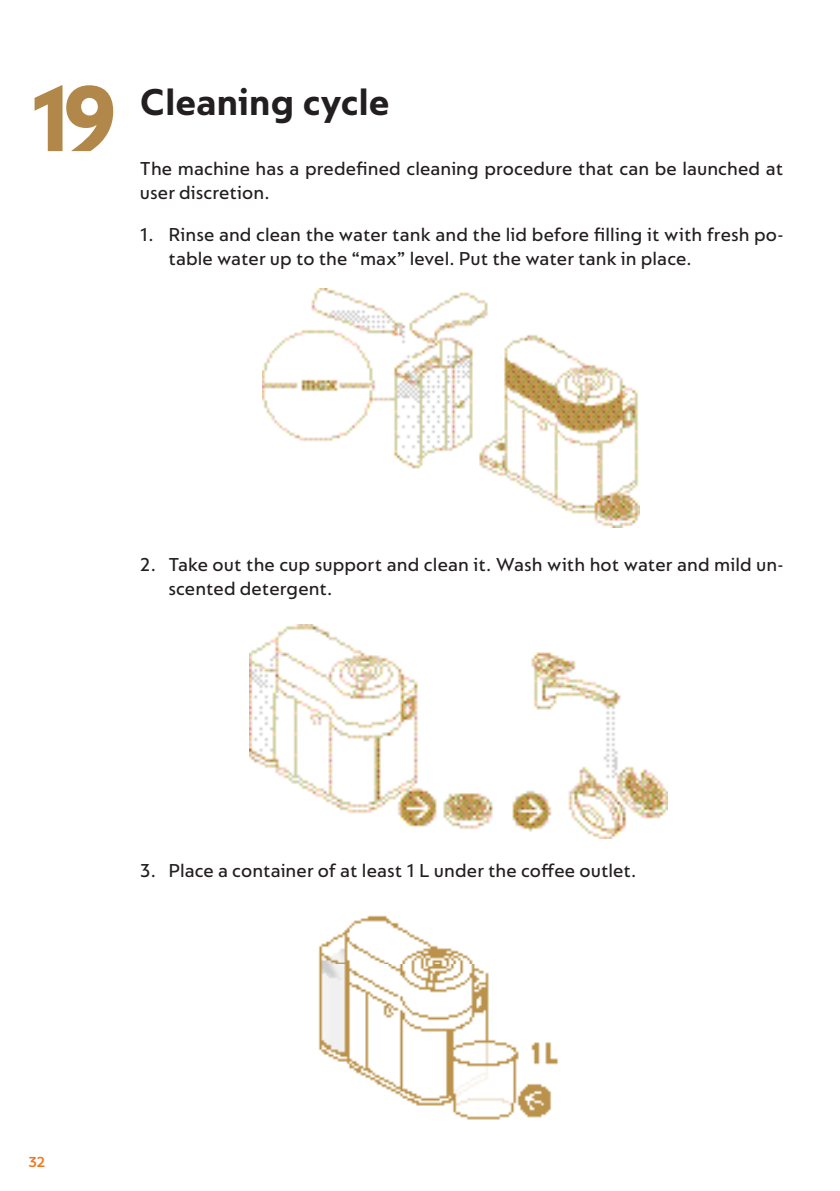
<style>
.page{position:relative;width:840px;height:1191px;background:#fff}
.page>*{position:absolute;margin:0;border:0;box-sizing:border-box;transform-origin:0 0}
.t1{font:100px "Nespresso Lucas Xtra Bd";color:#b1884a;scale:.95 1}
.TITLE_H1{font:700 40px "Nespresso Lucas";letter-spacing:-.005em;color:#231f20}
.t2{font:500 20px/24px "Nespresso Lucas";letter-spacing:.005em;color:#231f20}
.t3{font:700 14px "Nespresso";color:#f17721}
</style>
<div class="page">
<img style="left:318px;top:915px;width:241px;height:205px">
<img style="left:249px;top:624px;width:418px;height:214px">
<img style="left:263px;top:288px;width:375px;height:239px">
<h1 class="t1" style="left:28px;top:61px;width:96px">19</h1>
<p class="TITLE_H1" style="left:140px;top:79px;width:251px">Cleaning cycle</p>
<p class="t2" style="left:140px;top:156px;width:644px">The machine has a predefined cleaning procedure that can be launched at user discretion.</p>
<p class="t2" style="left:168px;top:222px;width:616px;text-indent:-28px">1. Rinse and clean the water tank and the lid before filling it with fresh po&shy;table water up to the “max” level. Put the water tank in place.</p>
<p class="t2" style="left:168px;top:552px;width:616px;text-indent:-28px">2. Take out the cup support and clean it. Wash with hot water and mild un&shy;scented detergent.</p>
<p class="t2" style="left:140px;top:858px;width:497px">3. Place a container of at least 1 L under the coffee outlet.</p>
<p class="t3" style="left:28px;top:1152px;width:18px">32</p>
</div>
